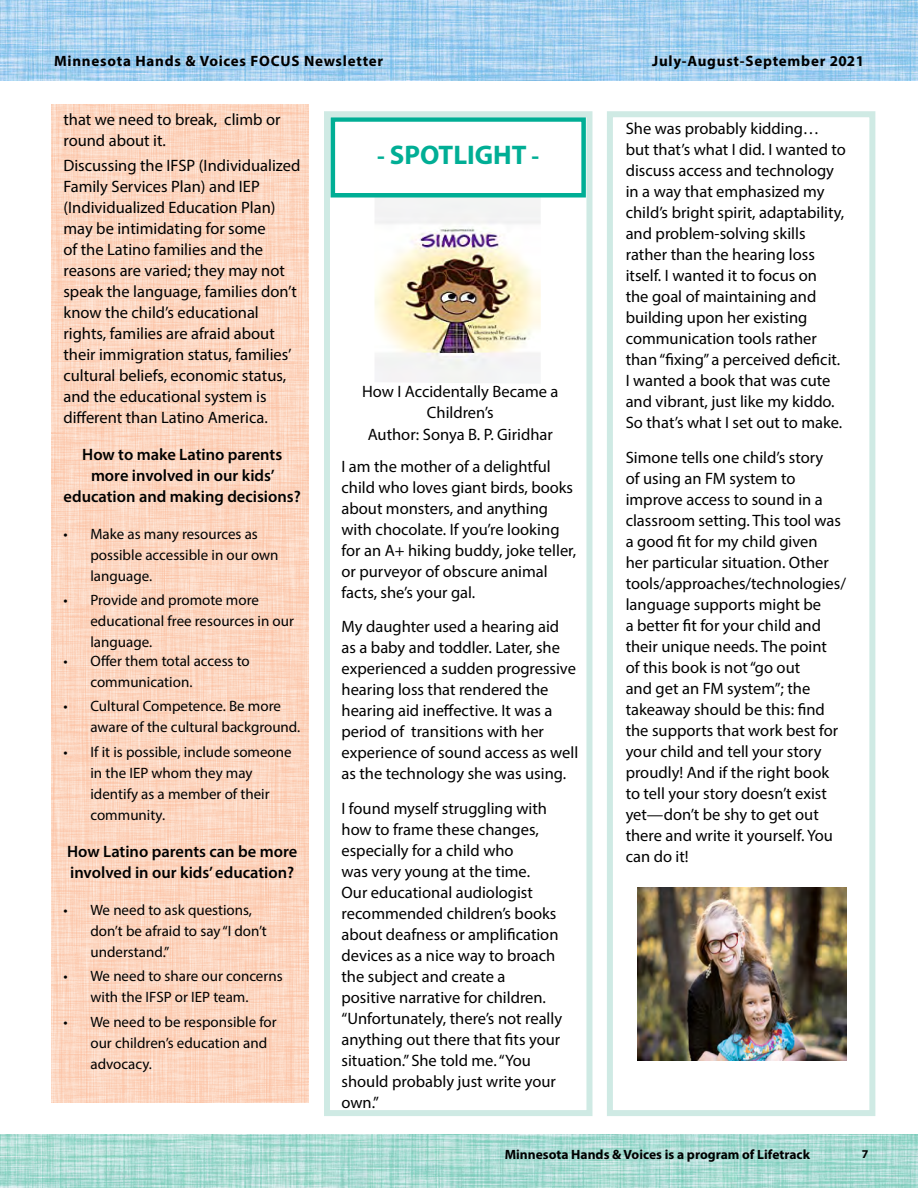
<style>
.page{position:relative;width:918px;height:1188px;background:#fff}
.page>*{position:absolute;margin:0;border:0;box-sizing:border-box;transform-origin:0 0}
.t1{font:700 27px "Myriad Pro";color:#00ae95}
.t2{font:16.5px/21px "Myriad Pro";color:#000}
.t3{font:16.5px/21px "Myriad Pro";color:#000101}
.t4{font:600 16.5px/21px "Myriad Pro";color:#000101;text-align:center}
.t5{font:15px/21px "Myriad Pro";color:#000101}
.t6{font:700 15px "Myriad Pro";letter-spacing:.05em;color:#000}
.t7{font:700 13.5px "Myriad Pro";color:#000}
.t8{font:700 12px "Myriad Pro";color:#000}
.s1{font-size:24px}
</style>
<div class="page">
<img style="left:1px;top:0;width:917px;height:81px">
<svg style="left:0;top:1134px;width:918px;height:54px;background:#aadcd3"></svg>
<img style="left:375px;top:198px;width:166px;height:185px">
<div style="left:331px;top:117px;width:255px;height:81px;border:4px solid #00ae95"></div>
<div style="left:324px;top:111px;width:268px;height:1005px;border:6px solid #cfeae4"></div>
<div style="left:607px;top:111px;width:268px;height:1005px;border:6px solid #cfeae4"></div>
<img style="left:637px;top:888px;width:209px;height:173px">
<img style="left:52px;top:104px;width:256px;height:998px">
<p class="t6" style="left:54px;top:51px;width:331px">Minnesota Hands &amp; Voices FOCUS Newsletter</p>
<p class="t6" style="left:652px;top:51px;width:213px">July-August-September 2021</p>
<p class="t3" style="left:63px;top:109px;width:219px">that we need to break, climb or round about it.</p>
<p class="t3" style="left:63px;top:155px;width:238px">Discussing the IFSP (Individualized<br>Family Services Plan) and IEP (Individualized Education Plan) may be intimidating for some<br>of the Latino families and the reasons are varied; they may not speak the language, families don’t know the child’s educational rights, families are afraid about their immigration status, families’ cultural beliefs, economic status, and the educational system is different than Latino America.</p>
<p class="t4" style="left:64px;top:443px;width:239px">How to make Latino parents more involved in our kids’ education and making decisions?</p>
<p class="t5" style="left:90px;top:523px;width:190px;text-indent:-27px">• Make as many resources as possible accessible in our own language.</p>
<p class="t5" style="left:90px;top:590px;width:205px;text-indent:-27px">• Provide and promote more educational free resources in our language.</p>
<p class="t5" style="left:90px;top:650px;width:161px;text-indent:-27px">• Offer them total access to communication.</p>
<p class="t5" style="left:90px;top:696px;width:211px;text-indent:-27px">• Cultural Competence. Be more aware of the cultural background.</p>
<p class="t5" style="left:90px;top:741px;width:203px;text-indent:-27px">• If it is possible, include someone in the IEP whom they may identify as a member of their community.</p>
<p class="t4" style="left:67px;top:840px;width:232px;text-align:left">How Latino parents can be more involved in our kids’ education?</p>
<p class="t5" style="left:90px;top:899px;width:178px;text-indent:-27px">• We need to ask questions, don’t be afraid to say “I don’t understand.”</p>
<p class="t5" style="left:63px;top:966px;width:221px;text-align:center">• We need to share our concerns with the IFSP or IEP team.</p>
<p class="t5" style="left:90px;top:1011px;width:188px;text-indent:-27px">• We need to be responsible for our children’s education and advocacy.</p>
<h1 class="t1" style="left:377px;top:138px;width:164px"><span class="s1">-</span> SPOTLIGHT <span class="s1">-</span></h1>
<p class="t2" style="left:362px;top:380px;width:198px;text-align:center">How I Accidentally Became a<br>Children’s</p>
<p class="t2" style="left:342px;top:418px;width:213px;line-height:31.5px;text-align:right">Author: Sonya B. P. Giridhar<br>I am the mother of a delightful</p>
<p class="t2" style="left:342px;top:476px;width:236px">child who loves giant birds, books about monsters, and anything with chocolate. If you’re looking for an A+ hiking buddy, joke teller, or purveyor of obscure animal facts, she’s your gal.</p>
<p class="t2" style="left:342px;top:616px;width:238px">My daughter used a hearing aid<br>as a baby and toddler. Later, she experienced a sudden progressive hearing loss that rendered the hearing aid ineffective. It was a period of transitions with her experience of sound access as well as the technology she was using.</p>
<p class="t2" style="left:342px;top:797px;width:222px">I found myself struggling with how to frame these changes, especially for a child who<br>was very young at the time.<br>Our educational audiologist recommended children’s books about deafness or amplification devices as a nice way to broach the subject and create a positive narrative for children. “Unfortunately, there’s not really anything out there that fits your situation.” She told me. “You should probably just write your own.”</p>
<p class="t2" style="left:626px;top:118px;width:222px">She was probably kidding… but that’s what I did. I wanted to discuss access and technology in a way that emphasized my child’s bright spirit, adaptability, and problem-solving skills rather than the hearing loss itself. I wanted it to focus on<br>the goal of maintaining and building upon her existing communication tools rather than “fixing” a perceived deficit.<br>I wanted a book that was cute and vibrant, just like my kiddo.<br>So that’s what I set out to make.</p>
<p class="t2" style="left:626px;top:447px;width:222px">Simone tells one child’s story<br>of using an FM system to improve access to sound in a classroom setting. This tool was a good fit for my child given<br>her particular situation. Other tools/approaches/technologies/ language supports might be<br>a better fit for your child and their unique needs. The point<br>of this book is not “go out<br>and get an FM system”; the takeaway should be this: find the supports that work best for your child and tell your story proudly! And if the right book to tell your story doesn’t exist yet—don’t be shy to get out there and write it yourself. You can do it!</p>
<p class="t7" style="left:505px;top:1145px;width:307px">Minnesota Hands &amp; Voices is a program of Lifetrack</p>
<p class="t8" style="left:862px;top:1146px;width:8px">7</p>
</div>
